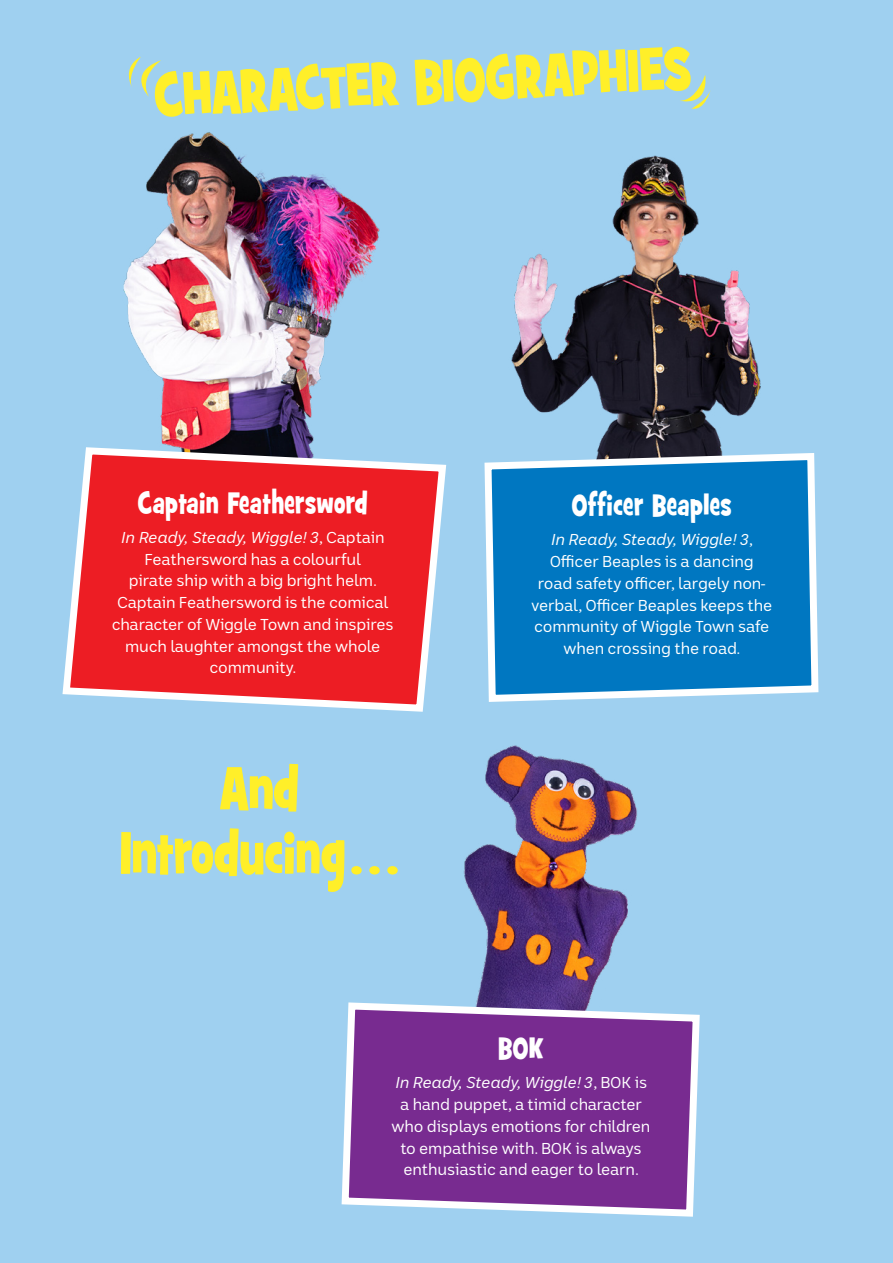
<style>
.page{position:relative;width:893px;height:1263px;background:#9fd0f0}
.page>*{position:absolute;margin:0;border:0;box-sizing:border-box;transform-origin:0 0}
.t1{font:700 60px/64.5px "Grilled Cheese BTN Cn";color:#ffef29;text-align:center}
.t2{font:700 30px "Grilled Cheese BTN Cn";letter-spacing:.02em;color:#fff}
.t3{font:15.75px/21.8px "ABC Sans Nova";letter-spacing:-.01em;color:#fff;text-align:center}
.s1{font-style:italic}
</style>
<div class="page">
<img style="left:463px;top:745px;width:174px;height:254px">
<img style="left:511px;top:155px;width:250px;height:294px">
<img style="left:123px;top:132px;width:257px;height:311px">
<svg style="left:62px;top:443px;width:385px;height:269px;background:#e2444e"></svg>
<svg style="left:484px;top:449px;width:335px;height:253px;background:#2087c7"></svg>
<svg style="left:341px;top:999px;width:359px;height:218px;background:#874ca1"></svg>
<svg style="left:680px;top:75px;width:30px;height:34px"></svg>
<svg style="left:128px;top:57px;width:33px;height:40px"></svg>
<h1 class="t1" style="left:153px;top:66px;width:539px;rotate:-3deg">CHARACTER BIOGRAPHIES</h1>
<h2 class="t2" style="left:138px;top:483px;width:232px">Captain Feathersword</h2>
<p class="t3" style="left:112px;top:526px;width:283px"><span class="s1">In Ready, Steady, Wiggle! 3</span>, Captain<br>Feathersword has a colourful<br>pirate ship with a big bright helm.<br>Captain Feathersword is the comical character of Wiggle Town and inspires much laughter amongst the whole community.</p>
<h1 class="t1" style="left:120px;top:758px;width:280px">And<br>Introducing...</h1>
<h2 class="t2" style="left:572px;top:485px;width:161px">Officer Beaples</h2>
<p class="t3" style="left:531px;top:529px;width:243px"><span class="s1">In Ready, Steady, Wiggle! 3</span>,<br>Officer Beaples is a dancing road safety officer, largely non&shy;verbal, Officer Beaples keeps the community of Wiggle Town safe when crossing the road.</p>
<h2 class="t2" style="left:498px;top:1028px;width:47px">BOK</h2>
<p class="t3" style="left:392px;top:1072px;width:260px"><span class="s1">In Ready, Steady, Wiggle! 3</span>, BOK is a hand puppet, a timid character who displays emotions for children to empathise with. BOK is always enthusiastic and eager to learn.</p>
</div>
